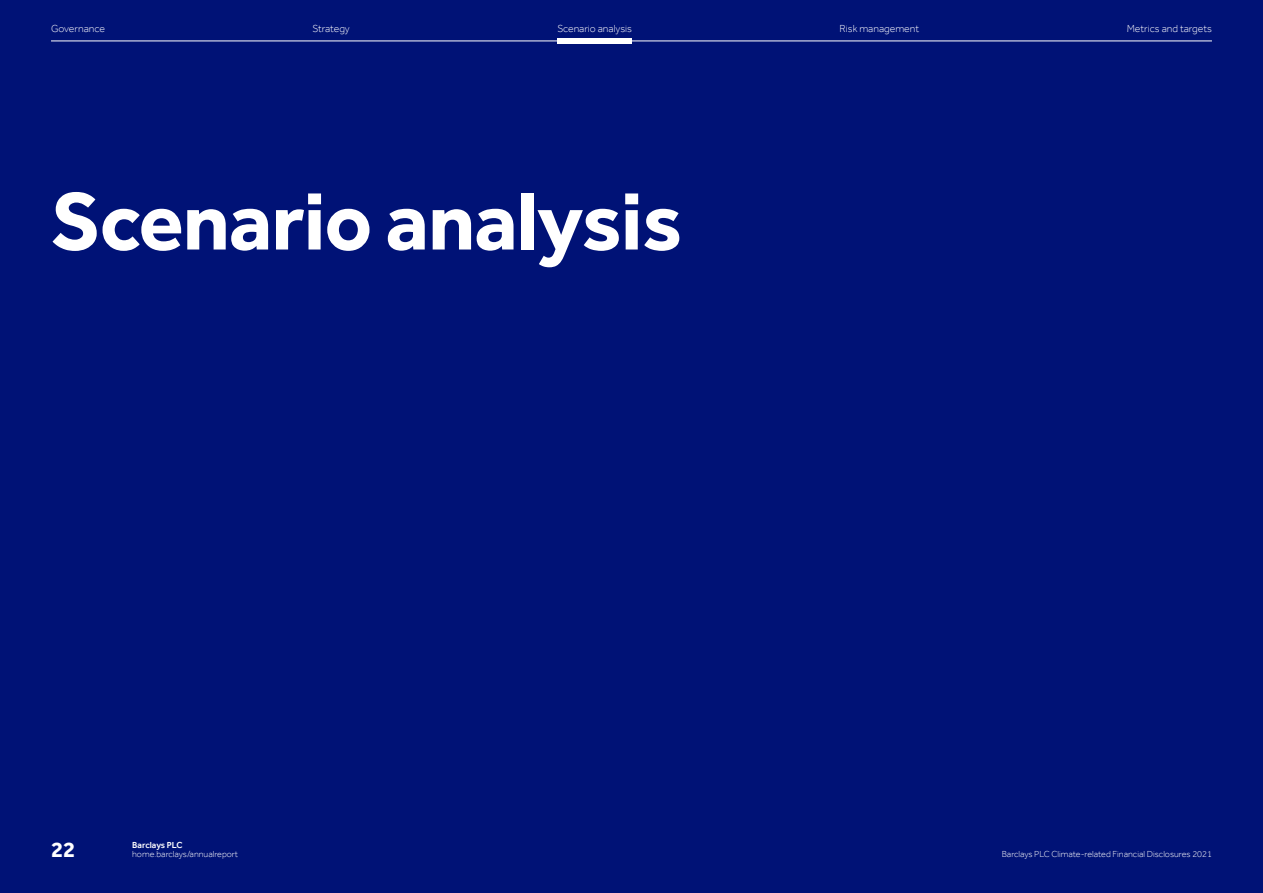
<style>
.page{position:relative;width:1263px;height:893px;background:#001276}
.page>*{position:absolute;margin:0;border:0;box-sizing:border-box;transform-origin:0 0}
.t1{font:700 84px "Effra";letter-spacing:-.01em;color:#fff}
.t2{font:700 22.5px "Effra";color:#fff}
.t3{font:300 10.5px "Effra";color:#fff}
.t4{font:300 9px "Effra";color:#fff}
.t5{font:500 9px "Effra";color:#fff}
</style>
<div class="page">
<hr style="left:51px;top:41px;width:1161px;height:1px;background:#fff">
<div style="left:557px;top:38px;width:75px;height:6px;background:#fff"></div>
<p class="t3" style="left:51px;top:22px;width:55px">Governance</p>
<p class="t3" style="left:313px;top:22px;width:39px">Strategy</p>
<p class="t3" style="left:557px;top:22px;width:76px">Scenario analysis</p>
<p class="t3" style="left:840px;top:22px;width:81px">Risk management</p>
<p class="t3" style="left:1127px;top:22px;width:87px">Metrics and targets</p>
<h1 class="t1" style="left:51px;top:171px;width:633px">Scenario analysis</h1>
<p class="t5" style="left:132px;top:839px;width:52px">Barclays PLC</p>
<h2 class="t2" style="left:51px;top:836px;width:26px">22</h2>
<p class="t4" style="left:132px;top:848px;width:107px">home.barclays/annualreport</p>
<p class="t4" style="left:1002px;top:848px;width:212px">Barclays PLC Climate-related Financial Disclosures 2021</p>
</div>
